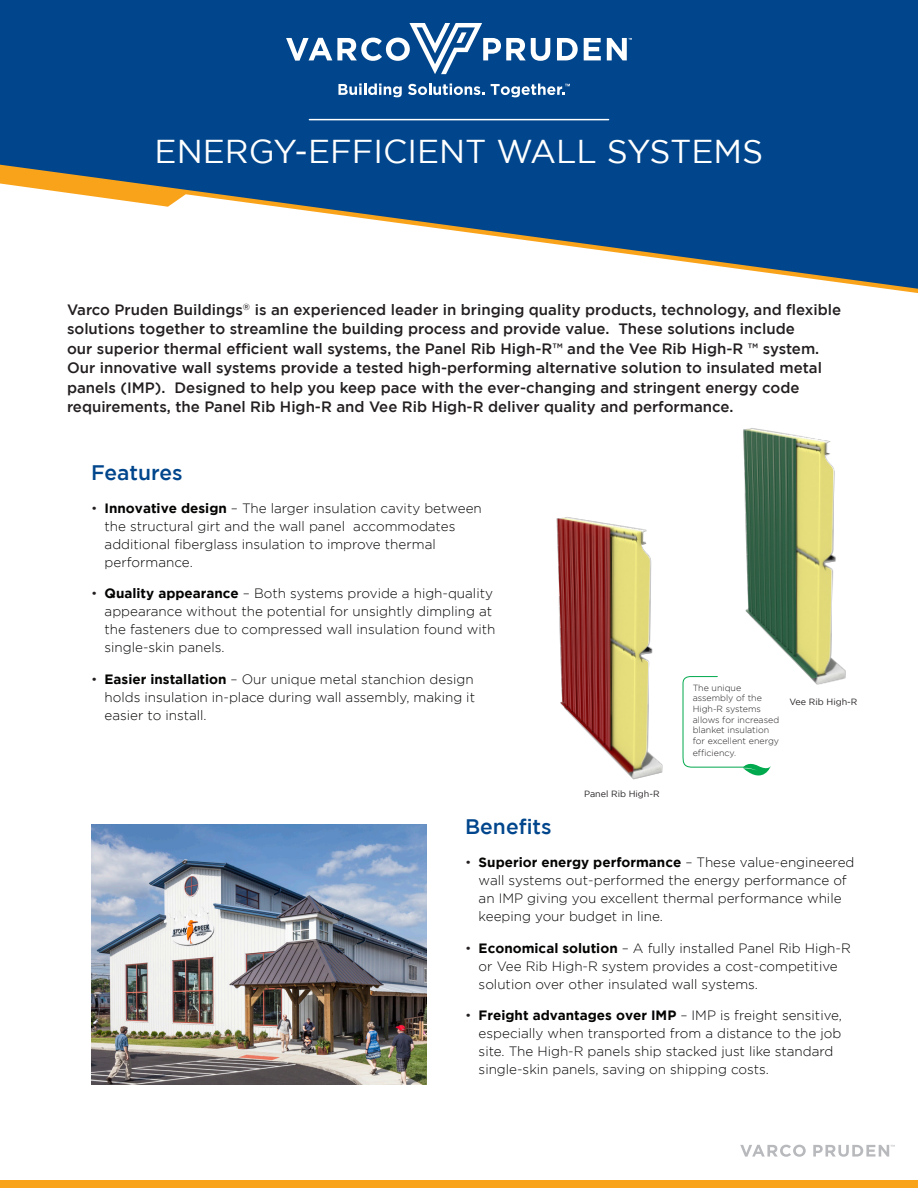
<style>
.page{position:relative;width:918px;height:1188px;background:#fff}
.page>*{position:absolute;margin:0;border:0;box-sizing:border-box;transform-origin:0 0}
.t1{font:33px "Gotham";color:#fff}
.t2{font:500 21px "Gotham";color:#01468c}
.t3{font:500 15px/19.5px "Gotham";color:#231f20}
.t4{font:300 13.5px/18px "Gotham";color:#040503}
.t5{font:9px "Gotham";color:#231f20}
.t6{font:300 8.85px/10.6px "Gotham";color:#231f20}
.t7{font:500 3px "Gotham";color:#b8b9bc}
.s1{color:#231f20}
.s2{font-weight:700}
</style>
<div class="page">
<div style="left:0;top:1181px;width:918px;height:7px;background:#f9a31b"></div>
<img style="left:743px;top:428px;width:103px;height:257px">
<div style="left:0;top:0;width:918px;height:165px;background:#01468c"></div>
<svg style="left:338px;top:84px;width:64px;height:13px"></svg>
<svg style="left:408px;top:84px;width:76px;height:11px"></svg>
<svg style="left:491px;top:84px;width:79px;height:13px"></svg>
<svg style="left:286px;top:23px;width:346px;height:51px"></svg>
<svg style="left:0;top:165px;width:918px;height:128px"></svg>
<hr style="left:309px;top:119px;width:300px;height:1px;background:#fff">
<img style="left:556px;top:517px;width:107px;height:263px">
<img style="left:91px;top:825px;width:335px;height:260px">
<svg style="left:740px;top:1145px;width:66px;height:12px"></svg>
<svg style="left:813px;top:1145px;width:76px;height:12px"></svg>
<svg style="left:682px;top:630px;width:89px;height:146px"></svg>
<p class="t1" style="left:155px;top:133px;width:610px">ENERGY-EFFICIENT WALL SYSTEMS</p>
<p class="t3" style="left:67px;top:299px;width:776px">Varco Pruden Buildings<sup>®</sup> is an experienced leader in bringing quality products, technology, and flexible solutions together to streamline the building process and provide value. These solutions include<br>our superior thermal efficient wall systems, the Panel Rib High-R™ and the Vee Rib High-R ™ system.<br>Our innovative wall systems provide a tested high-performing alternative solution to insulated metal panels (IMP). Designed to help you keep pace with the ever-changing and stringent energy code requirements, the Panel Rib High-R and Vee Rib High-R deliver quality and performance.</p>
<p class="t2" style="left:91px;top:460px;width:93px">Features</p>
<p class="t4" style="left:105px;top:499px;width:379px;text-indent:-14px"><span class="s1">•</span> <span class="s2">Innovative design</span> – The larger insulation cavity between the structural girt and the wall panel accommodates additional fiberglass insulation to improve thermal performance.</p>
<p class="t4" style="left:105px;top:584px;width:392px;text-indent:-14px"><span class="s1">•</span> <span class="s2">Quality appearance</span> – Both systems provide a high-quality appearance without the potential for unsightly dimpling at the fasteners due to compressed wall insulation found with single-skin panels.</p>
<p class="t4" style="left:105px;top:670px;width:372px;text-align:justify;text-indent:-14px"><span class="s1">•</span> <span class="s2">Easier installation</span> – Our unique metal stanchion design holds insulation in-place during wall assembly, making it easier to install.</p>
<p class="t2" style="left:465px;top:815px;width:88px">Benefits</p>
<p class="t5" style="left:584px;top:788px;width:77px">Panel Rib High-R</p>
<p class="t6" style="left:693px;top:682px;width:71px">The unique assembly of the</p>
<p class="t6" style="left:693px;top:703px;width:88px">High-R systems allows for increased</p>
<p class="t6" style="left:693px;top:725px;width:88px">blanket insulation for excellent energy</p>
<p class="t6" style="left:693px;top:747px;width:45px">efficiency.</p>
<p class="t5" style="left:789px;top:697px;width:69px">Vee Rib High-R</p>
<p class="t4" style="left:479px;top:853px;width:377px;text-indent:-14px"><span class="s1">•</span> <span class="s2">Superior energy performance</span> – These value-engineered wall systems out-performed the energy performance of an IMP giving you excellent thermal performance while keeping your budget in line.</p>
<p class="t4" style="left:479px;top:939px;width:374px;text-indent:-14px"><span class="s1">•</span> <span class="s2">Economical solution</span> – A fully installed Panel Rib High-R or Vee Rib High-R system provides a cost-competitive solution over other insulated wall systems.</p>
<p class="t4" style="left:479px;top:1006px;width:365px;text-indent:-14px"><span class="s1">•</span> <span class="s2">Freight advantages over IMP</span> – IMP is freight sensitive, especially when transported from a distance to the job site. The High-R panels ship stacked just like standard single-skin panels, saving on shipping costs.</p>
<p class="t7" style="left:891px;top:1144px;width:6px">TM</p>
</div>
